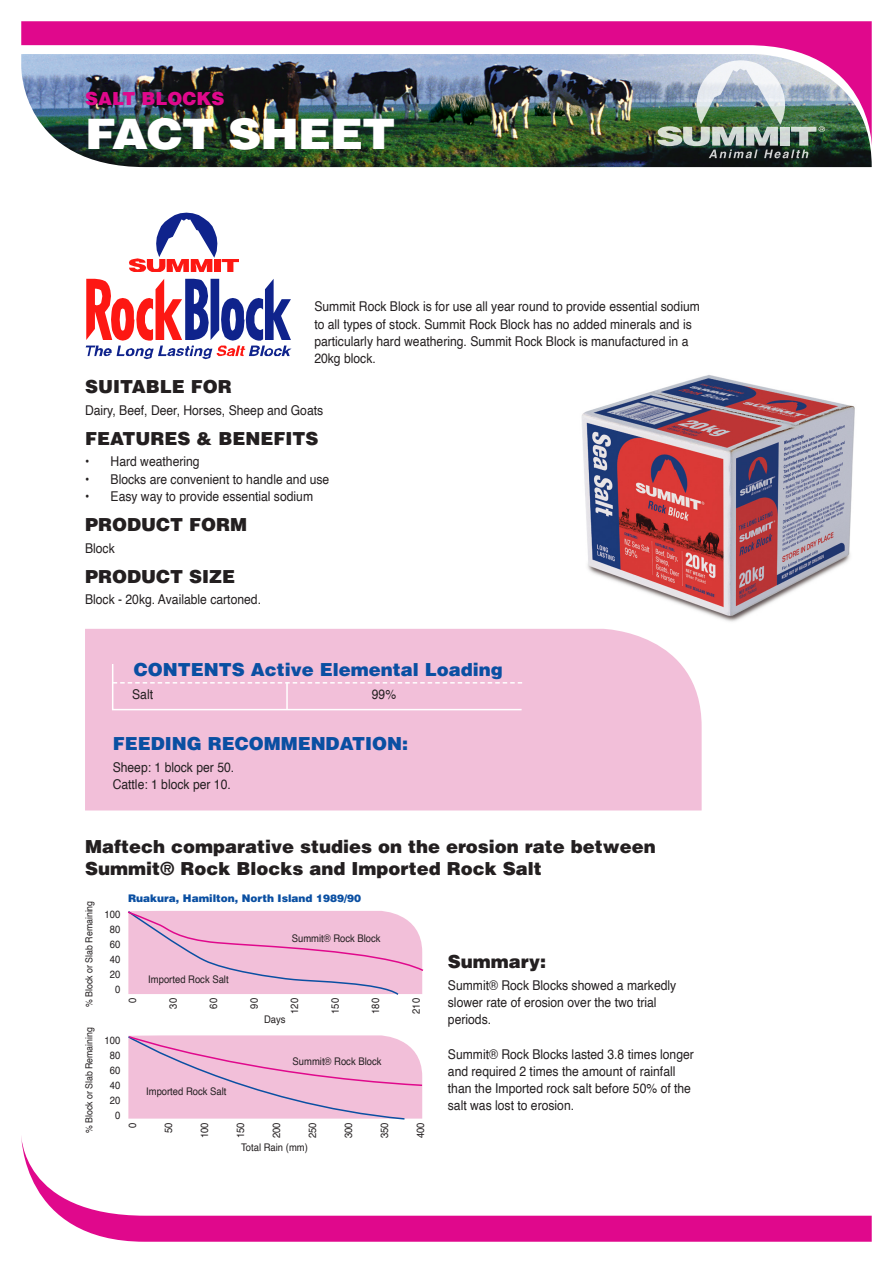
<style>
.page{position:relative;width:893px;height:1263px;background:#fff}
.page>*{position:absolute;margin:0;border:0;box-sizing:border-box;transform-origin:0 0}
.heading_2{font:900 42px "Helvetica";letter-spacing:-.025em;color:#fff;scale:1.1 1}
.heading_12_black{font:900 18px/21.6px "Helvetica";color:#231f20}
.heading_12_black-2{font:900 18px "Helvetica";color:#0a4fa2}
.heading_12{font:900 18px "Helvetica";color:#e0088c}
.body_1{font:13.5px/17.2px "Helvetica";color:#231f20;scale:.9 1}
.body_1___tab{font:13.5px "Helvetica";color:#231f20;scale:.9 1}
.body_1-2{font:10.5px "Helvetica";color:#231f20;scale:.9 1}
.heading_9_black{font:900 10.5px "Helvetica";color:#0a4fa2}
.body_1-3{font:9.75px "Helvetica";color:#231f20;scale:.9 1}
</style>
<div class="page">
<img style="left:559px;top:375px;width:296px;height:254px">
<svg style="left:21px;top:21px;width:851px;height:33px;fill:#e0088c"></svg>
<svg style="left:21px;top:1136px;width:851px;height:106px"></svg>
<img style="left:21px;top:54px;width:851px;height:113px">
<img style="left:657px;top:60px;width:168px;height:98px">
<svg style="left:129px;top:213px;width:110px;height:59px"></svg>
<svg style="left:86px;top:279px;width:206px;height:80px"></svg>
<div style="left:85px;top:629px;width:617px;height:181px;background:#f2bfd9"></div>
<svg style="left:128px;top:911px;width:296px;height:84px;background:#eebbd7"></svg>
<svg style="left:128px;top:1035px;width:295px;height:85px;background:#eebcd8"></svg>
<svg style="left:111px;top:662px;width:412px;height:49px;background:#f2c2db"></svg>
<p class="heading_12" style="left:85px;top:87px;width:141px">SALT BLOCKS</p>
<p class="heading_2" style="left:85px;top:106px;width:284px">FACT SHEET</p>
<p class="body_1" style="left:314px;top:298px;width:430px">Summit Rock Block is for use all year round to provide essential sodium to all types of stock. Summit Rock Block has no added minerals and is particularly hard weathering. Summit Rock Block is manufactured in a 20kg block.</p>
<p class="heading_12_black" style="left:85px;top:375px;width:148px">SUITABLE FOR</p>
<p class="body_1" style="left:85px;top:402px;width:266px">Dairy, Beef, Deer, Horses, Sheep and Goats</p>
<p class="heading_12_black" style="left:85px;top:427px;width:235px">FEATURES &amp; BENEFITS</p>
<p class="body_1___tab" style="left:85px;top:451px;width:129px">• Hard weathering</p>
<p class="body_1___tab" style="left:85px;top:468px;width:273px">• Blocks are convenient to handle and use</p>
<p class="body_1___tab" style="left:85px;top:486px;width:255px">• Easy way to provide essential sodium</p>
<p class="heading_12_black" style="left:85px;top:513px;width:163px">PRODUCT FORM</p>
<p class="body_1" style="left:85px;top:539px;width:35px">Block</p>
<p class="heading_12_black" style="left:85px;top:565px;width:151px">PRODUCT SIZE</p>
<p class="body_1" style="left:85px;top:591px;width:197px">Block - 20kg. Available cartoned.</p>
<p class="heading_12_black-2" style="left:134px;top:657px;width:370px">CONTENTS Active Elemental Loading</p>
<p class="body_1" style="left:132px;top:686px;width:25px">Salt</p>
<p class="body_1" style="left:372px;top:686px;width:29px">99%</p>
<p class="heading_12_black-2" style="left:113px;top:732px;width:297px">FEEDING RECOMMENDATION:</p>
<p class="body_1" style="left:113px;top:759px;width:137px">Sheep: 1 block per 50.</p>
<p class="body_1" style="left:113px;top:776px;width:133px">Cattle: 1 block per 10.</p>
<p class="heading_12_black" style="left:85px;top:835px;width:572px">Maftech comparative studies on the erosion rate between<br>Summit® Rock Blocks and Imported Rock Salt</p>
<p class="body_1-3" style="left:82px;top:1007px;width:120px;rotate:-90deg">% Block or Slab Remaining</p>
<p class="body_1-2" style="left:105px;top:906px;width:19px">100</p>
<p class="body_1-2" style="left:110px;top:921px;width:13px">80</p>
<p class="body_1-2" style="left:110px;top:936px;width:13px">60</p>
<p class="body_1-2" style="left:110px;top:951px;width:13px">40</p>
<p class="body_1-2" style="left:110px;top:966px;width:13px">20</p>
<p class="body_1-2" style="left:115px;top:981px;width:7px">0</p>
<p class="body_1-3" style="left:82px;top:1133px;width:120px;rotate:-90deg">% Block or Slab Remaining</p>
<p class="body_1-2" style="left:105px;top:1032px;width:19px">100</p>
<p class="body_1-2" style="left:110px;top:1047px;width:13px">80</p>
<p class="body_1-2" style="left:110px;top:1062px;width:13px">60</p>
<p class="body_1-2" style="left:110px;top:1077px;width:13px">40</p>
<p class="body_1-2" style="left:110px;top:1092px;width:13px">20</p>
<p class="body_1-2" style="left:115px;top:1107px;width:7px">0</p>
<p class="heading_9_black" style="left:128px;top:892px;width:234px">Ruakura, Hamilton, North Island 1989/90</p>
<p class="body_1-2" style="left:148px;top:971px;width:91px">Imported Rock Salt</p>
<p class="body_1-2" style="left:292px;top:930px;width:100px">Summit® Rock Block</p>
<p class="body_1-2" style="left:124px;top:1003px;width:7px;rotate:-90deg">0</p>
<p class="body_1-2" style="left:165px;top:1008px;width:13px;rotate:-90deg">30</p>
<p class="body_1-2" style="left:205px;top:1008px;width:13px;rotate:-90deg">60</p>
<p class="body_1-2" style="left:246px;top:1008px;width:13px;rotate:-90deg">90</p>
<p class="body_1-2" style="left:286px;top:1014px;width:19px;rotate:-90deg">120</p>
<p class="body_1-2" style="left:327px;top:1014px;width:19px;rotate:-90deg">150</p>
<p class="body_1-2" style="left:367px;top:1014px;width:19px;rotate:-90deg">180</p>
<p class="body_1-2" style="left:408px;top:1014px;width:19px;rotate:-90deg">210</p>
<p class="body_1-2" style="left:264px;top:1011px;width:25px">Days</p>
<p class="body_1-2" style="left:146px;top:1083px;width:91px">Imported Rock Salt</p>
<p class="body_1-2" style="left:293px;top:1053px;width:100px">Summit® Rock Block</p>
<p class="body_1-2" style="left:124px;top:1128px;width:7px;rotate:-90deg">0</p>
<p class="body_1-2" style="left:160px;top:1133px;width:13px;rotate:-90deg">50</p>
<p class="body_1-2" style="left:196px;top:1138px;width:19px;rotate:-90deg">100</p>
<p class="body_1-2" style="left:232px;top:1138px;width:19px;rotate:-90deg">150</p>
<p class="body_1-2" style="left:268px;top:1138px;width:19px;rotate:-90deg">200</p>
<p class="body_1-2" style="left:304px;top:1138px;width:19px;rotate:-90deg">250</p>
<p class="body_1-2" style="left:340px;top:1138px;width:19px;rotate:-90deg">300</p>
<p class="body_1-2" style="left:376px;top:1138px;width:19px;rotate:-90deg">350</p>
<p class="body_1-2" style="left:412px;top:1138px;width:19px;rotate:-90deg">400</p>
<p class="body_1-2" style="left:241px;top:1139px;width:76px">Total Rain (mm)</p>
<p class="heading_12_black" style="left:448px;top:950px;width:100px">Summary:</p>
<p class="body_1" style="left:448px;top:976px;width:255px">Summit® Rock Blocks showed a markedly slower rate of erosion over the two trial periods.</p>
<p class="body_1" style="left:448px;top:1045px;width:275px">Summit® Rock Blocks lasted 3.8 times longer and required 2 times the amount of rainfall than the Imported rock salt before 50% of the salt was lost to erosion.</p>
</div>
